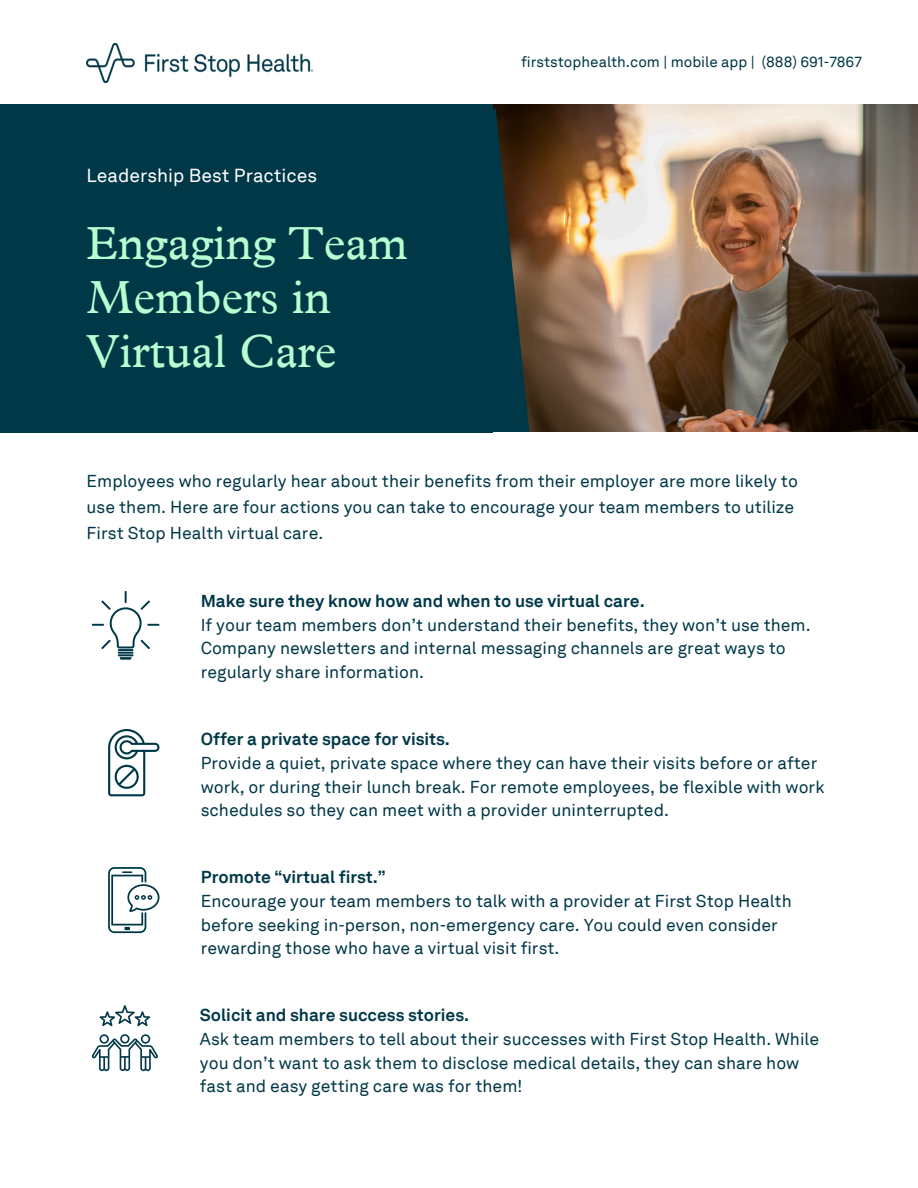
<style>
.page{position:relative;width:918px;height:1188px;background:#fff}
.page>*{position:absolute;margin:0;border:0;box-sizing:border-box;transform-origin:0 0}
.t1{font:46.35px/54px "Plantin MT Pro";color:#b5ffd1}
.t2{font:18.9px "Akkurat LLTT";color:#fff}
.t3{font:17.25px/23.7px "Akkurat LLTT";color:#003848}
.t4{font:700 17.25px "Akkurat LLTT";color:#003848}
.t5{font:14.85px "Akkurat LLTT";color:#003848}
</style>
<div class="page">
<img style="left:87px;top:44px;width:226px;height:38px">
<img style="left:492px;top:104px;width:426px;height:328px">
<svg style="left:492px;top:108px;width:40px;height:324px;background:#243330"></svg>
<div style="left:0;top:104px;width:492px;height:328px;background:#003848"></div>
<svg style="left:92px;top:591px;width:67px;height:69px"></svg>
<svg style="left:108px;top:729px;width:52px;height:67px"></svg>
<svg style="left:92px;top:1005px;width:66px;height:66px"></svg>
<svg style="left:108px;top:867px;width:52px;height:66px"></svg>
<p class="t2" style="left:87px;top:164px;width:232px">Leadership Best Practices</p>
<p class="t1" style="left:87px;top:223px;width:323px">Engaging Team<br>Members in<br>Virtual Care</p>
<h2 class="t5" style="left:521px;top:53px;width:343px">firststophealth.com | mobile app | (888) 691-7867</h2>
<p class="t3" style="left:87px;top:468px;width:713px;line-height:25.8px">Employees who regularly hear about their benefits from their employer are more likely to use them. Here are four actions you can take to encourage your team members to utilize<br>First Stop Health virtual care.</p>
<h2 class="t4" style="left:201px;top:591px;width:446px">Make sure they know how and when to use virtual care.</h2>
<h1 class="t3" style="left:201px;top:613px;width:611px">If your team members don’t understand their benefits, they won’t use them.<br>Company newsletters and internal messaging channels are great ways to regularly share information.</h1>
<p class="t4" style="left:201px;top:729px;width:251px">Offer a private space for visits.</p>
<h2 class="t3" style="left:201px;top:751px;width:625px">Provide a quiet, private space where they can have their visits before or after work, or during their lunch break. For remote employees, be flexible with work schedules so they can meet with a provider uninterrupted.</h2>
<p class="t4" style="left:201px;top:867px;width:187px">Promote “virtual first.”</p>
<p class="t3" style="left:201px;top:889px;width:593px">Encourage your team members to talk with a provider at First Stop Health before seeking in-person, non-emergency care. You could even consider rewarding those who have a virtual visit first.</p>
<p class="t4" style="left:200px;top:1005px;width:271px">Solicit and share success stories.</p>
<h2 class="t3" style="left:200px;top:1027px;width:621px">Ask team members to tell about their successes with First Stop Health. While you don’t want to ask them to disclose medical details, they can share how fast and easy getting care was for them!</h2>
</div>
